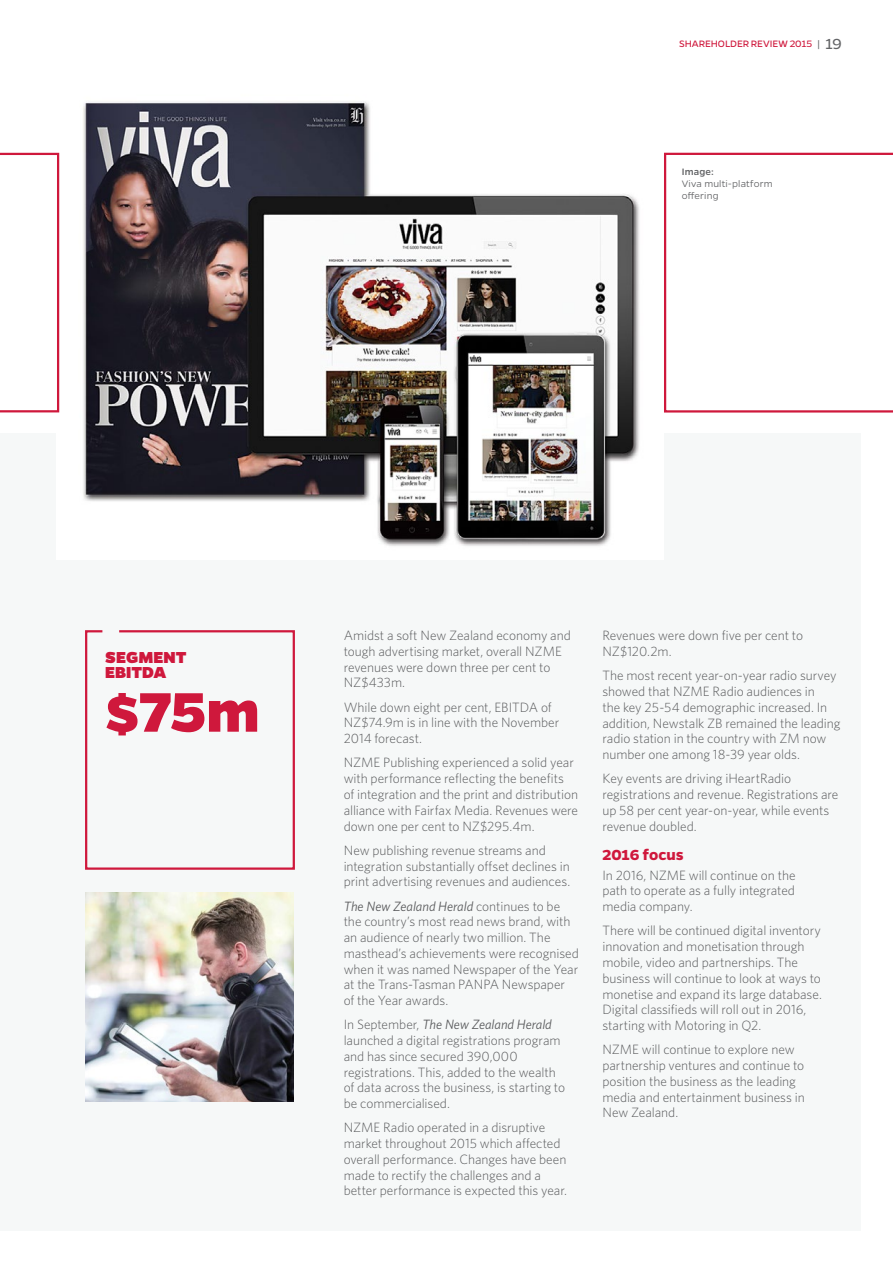
<style>
.page{position:relative;width:893px;height:1263px;background:#fff}
.page>*{position:absolute;margin:0;border:0;box-sizing:border-box;transform-origin:0 0}
.t1{font:800 63px "Gentona";color:#cf183c}
.t2{font:800 18px/15px "Gentona";color:#cf183c}
.t3{font:700 16.5px "Gentona";letter-spacing:.005em;color:#cf183c}
.t4{font:300 13.5px/15.8px "Whitney";letter-spacing:-.005em;color:#58595b}
.t5{font:300 10.5px/12px "Gentona";letter-spacing:.015em;color:#636466}
.t6{font:10.5px "Gentona";letter-spacing:-.005em;color:#cf183c}
.t7{font:500 10.5px "Gentona";letter-spacing:.02em;color:#636466}
.s1{color:#636466}
.s2{font-size:16.5px;color:#636466}
.s3{font-weight:400;font-style:italic}
</style>
<div class="page">
<div style="left:0;top:434px;width:861px;height:797px;background:#f6f8f8"></div>
<img style="left:83px;top:101px;width:557px;height:445px">
<svg style="left:0;top:152px;width:60px;height:261px"></svg>
<svg style="left:664px;top:153px;width:229px;height:260px"></svg>
<svg style="left:85px;top:630px;width:210px;height:240px"></svg>
<img style="left:85px;top:893px;width:208px;height:208px">
<p class="t6" style="left:679px;top:38px;width:164px">SHAREHOLDER REVIEW 2015 <span class="s1">|</span> <span class="s2">19</span></p>
<p class="t7" style="left:682px;top:166px;width:34px">Image:</p>
<p class="t5" style="left:682px;top:178px;width:92px">Viva multi-platform offering</p>
<h2 class="t2" style="left:105px;top:650px;width:83px">SEGMENT<br>EBITDA</h2>
<h1 class="t1" style="left:105px;top:675px;width:156px">$75m</h1>
<p class="t4" style="left:344px;top:627px;width:229px">Amidst a soft New Zealand economy and tough advertising market, overall NZME revenues were down three per cent to<br>NZ$433m.</p>
<p class="t4" style="left:344px;top:699px;width:217px">While down eight per cent, EBITDA of<br>NZ$74.9m is in line with the November<br>2014 forecast.</p>
<p class="t4" style="left:344px;top:754px;width:236px">NZME Publishing experienced a solid year with performance reflecting the benefits<br>of integration and the print and distribution alliance with Fairfax Media. Revenues were down one per cent to NZ$295.4m.</p>
<p class="t4" style="left:344px;top:842px;width:228px">New publishing revenue streams and integration substantially offset declines in print advertising revenues and audiences.</p>
<p class="t4" style="left:344px;top:897px;width:237px"><span class="s3">The New Zealand Herald</span> continues to be the country’s most read news brand, with an audience of nearly two million. The masthead’s achievements were recognised when it was named Newspaper of the Year at the Trans-Tasman PANPA Newspaper of the Year awards.</p>
<p class="t4" style="left:344px;top:1016px;width:223px">In September, <span class="s3">The New Zealand Herald </span>launched a digital registrations program and has since secured 390,000 registrations. This, added to the wealth of data across the business, is starting to be commercialised.</p>
<p class="t4" style="left:344px;top:1119px;width:225px">NZME Radio operated in a disruptive market throughout 2015 which affected overall performance. Changes have been made to rectify the challenges and a better performance is expected this year.</p>
<p class="t4" style="left:602px;top:627px;width:202px">Revenues were down five per cent to<br>NZ$120.2m.</p>
<p class="t4" style="left:602px;top:667px;width:240px">The most recent year-on-year radio survey showed that NZME Radio audiences in<br>the key 25-54 demographic increased. In addition, Newstalk ZB remained the leading radio station in the country with ZM now number one among 18-39 year olds.</p>
<p class="t4" style="left:602px;top:770px;width:237px">Key events are driving iHeartRadio registrations and revenue. Registrations are up 58 per cent year-on-year, while events revenue doubled.</p>
<p class="t3" style="left:602px;top:845px;width:83px">2016 focus</p>
<p class="t4" style="left:602px;top:867px;width:195px;text-align:justify">In 2016, NZME will continue on the path to operate as a fully integrated media company.</p>
<p class="t4" style="left:602px;top:922px;width:221px">There will be continued digital inventory innovation and monetisation through mobile, video and partnerships. The business will continue to look at ways to monetise and expand its large database.<br>Digital classifieds will roll out in 2016, starting with Motoring in Q2.</p>
<p class="t4" style="left:602px;top:1041px;width:204px">NZME will continue to explore new partnership ventures and continue to position the business as the leading media and entertainment business in<br>New Zealand.</p>
</div>
